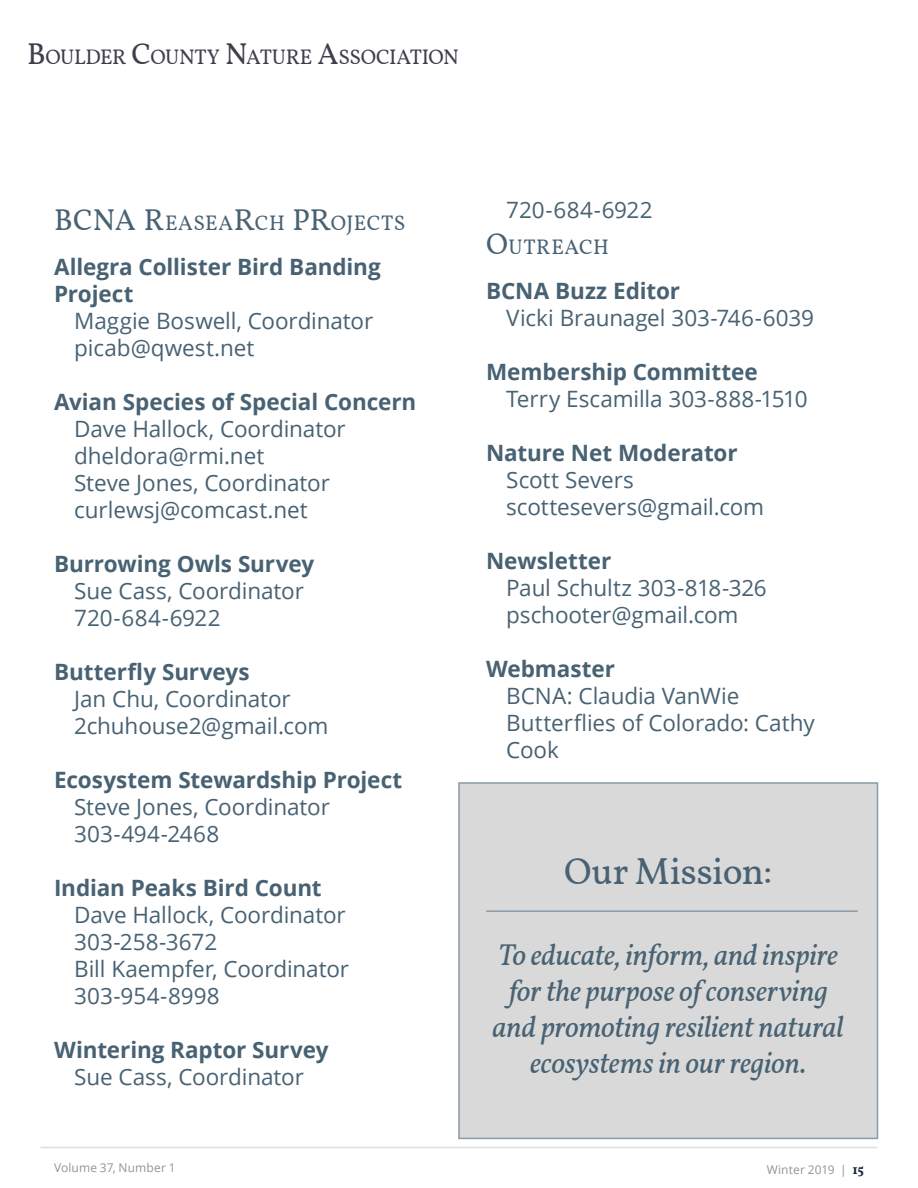
<style>
.page{position:relative;width:918px;height:1188px;background:#fff}
.page>*{position:absolute;margin:0;border:0;box-sizing:border-box;transform-origin:0 0}
.t1{font:37.5px "Vollkorn";letter-spacing:-.005em;color:#486273}
.t2{font:italic 30px/36px "Vollkorn";letter-spacing:-.01em;color:#486273;text-align:center}
.t3{font:22.5px/27px "Open Sans";letter-spacing:-.005em;color:#486273}
.t4{font:700 22.5px/27px "Open Sans";letter-spacing:-.005em;color:#486273}
.t5{font:21px "Vollkorn";letter-spacing:-.015em;color:#423d4c}
.t6{font:21px "Vollkorn";letter-spacing:.025em;color:#486273}
.t7{font:12px "Open Sans";letter-spacing:.015em;color:#949396}
.s1{font-size:30px}
.s2{font-family:"Vollkorn";font-weight:700;font-size:13.5px;color:#1a2740}
</style>
<div class="page">
<hr style="left:40px;top:1147px;width:838px;height:1px;background:#dddcde">
<div style="left:459px;top:783px;width:419px;height:355px;background:#d9d9d9"></div>
<div style="left:458px;top:782px;width:420px;height:357px;border:2px solid #8a9ba5"></div>
<hr style="left:486px;top:910px;width:372px;height:2px;background:#8a9ba5">
<p class="t5" style="left:27px;top:41px;width:433px"><span class="s1">B</span>OULDER <span class="s1">C</span>OUNTY <span class="s1">N</span>ATURE <span class="s1">A</span>SSOCIATION</p>
<p class="t6" style="left:54px;top:207px;width:353px"><span class="s1">BCNA R</span>EASEA<span class="s1">R</span>CH <span class="s1">PR</span>OJECTS</p>
<p class="t4" style="left:54px;top:252px;width:328px">Allegra Collister Bird Banding<br>Project</p>
<p class="t3" style="left:74px;top:306px;width:301px">Maggie Boswell, Coordinator picab@qwest.net</p>
<p class="t4" style="left:54px;top:387px;width:364px">Avian Species of Special Concern</p>
<p class="t3" style="left:74px;top:414px;width:273px">Dave Hallock, Coordinator dheldora@rmi.net<br>Steve Jones, Coordinator curlewsj@comcast.net</p>
<p class="t4" style="left:54px;top:549px;width:262px">Burrowing Owls Survey</p>
<p class="t3" style="left:74px;top:576px;width:231px">Sue Cass, Coordinator<br>720-684-6922</p>
<p class="t4" style="left:54px;top:657px;width:197px">Butterfly Surveys</p>
<p class="t3" style="left:74px;top:684px;width:256px">Jan Chu, Coordinator<br>2chuhouse2@gmail.com</p>
<p class="t4" style="left:54px;top:765px;width:350px">Ecosystem Stewardship Project</p>
<p class="t3" style="left:74px;top:792px;width:257px">Steve Jones, Coordinator<br>303-494-2468</p>
<p class="t4" style="left:54px;top:873px;width:269px">Indian Peaks Bird Count</p>
<p class="t3" style="left:74px;top:900px;width:276px">Dave Hallock, Coordinator<br>303-258-3672<br>Bill Kaempfer, Coordinator<br>303-954-8998</p>
<p class="t4" style="left:54px;top:1035px;width:276px">Wintering Raptor Survey</p>
<p class="t3" style="left:74px;top:1062px;width:231px">Sue Cass, Coordinator</p>
<p class="t3" style="left:506px;top:196px;width:148px">720-684-6922</p>
<p class="t6" style="left:486px;top:232px;width:124px"><span class="s1">O</span>UTREACH</p>
<p class="t4" style="left:486px;top:277px;width:196px">BCNA Buzz Editor</p>
<p class="t3" style="left:506px;top:304px;width:309px">Vicki Braunagel 303-746-6039</p>
<p class="t4" style="left:486px;top:358px;width:273px">Membership Committee</p>
<p class="t3" style="left:506px;top:385px;width:303px">Terry Escamilla 303-888-1510</p>
<p class="t4" style="left:486px;top:439px;width:253px">Nature Net Moderator</p>
<p class="t3" style="left:506px;top:466px;width:259px">Scott Severs scottesevers@gmail.com</p>
<p class="t4" style="left:486px;top:547px;width:127px">Newsletter</p>
<p class="t3" style="left:506px;top:574px;width:262px">Paul Schultz 303-818-326 pschooter@gmail.com</p>
<p class="t4" style="left:486px;top:655px;width:130px">Webmaster</p>
<p class="t3" style="left:506px;top:682px;width:310px">BCNA: Claudia VanWie<br>Butterflies of Colorado: Cathy<br>Cook</p>
<h1 class="t1" style="left:564px;top:843px;width:210px">Our Mission:</h1>
<h2 class="t2" style="left:493px;top:935px;width:353px">To educate, inform, and inspire for the purpose of conserving and promoting resilient natural ecosystems in our region.</h2>
<p class="t7" style="left:54px;top:1159px;width:123px">Volume 37, Number 1</p>
<p class="t7" style="left:767px;top:1161px;width:99px">Winter 2019 | <span class="s2">15</span></p>
</div>
